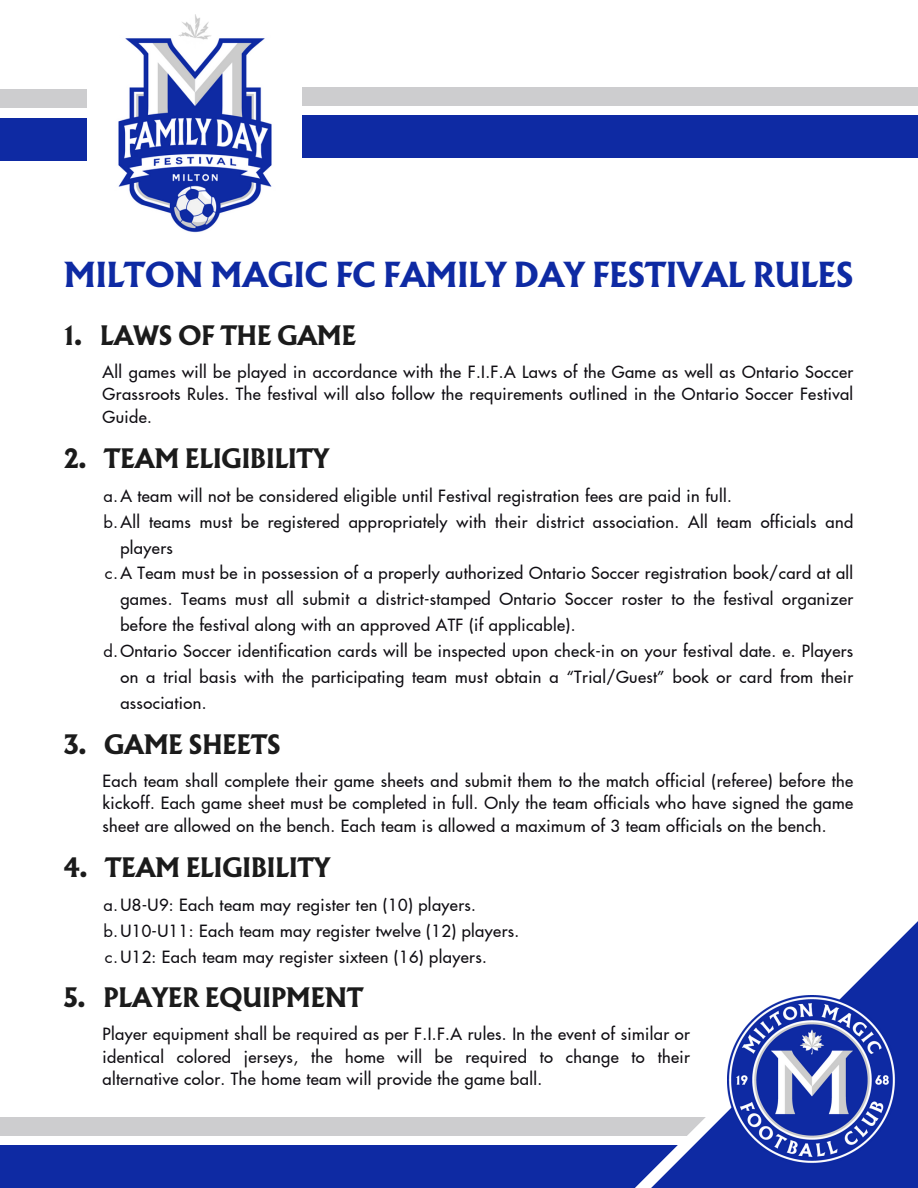
<style>
.page{position:relative;width:918px;height:1188px;background:#fff}
.page>*{position:absolute;margin:0;border:0;box-sizing:border-box;transform-origin:0 0}
.t1{font:900 30.9px "Albertus Nova";color:#0e2aa3}
.t2{font:900 24px "Albertus Nova";color:#1b1b1b}
.t3{font:500 16.5px/22.5px "Futura LT Pro";letter-spacing:.025em;color:#0f0d12;text-align:justify}
.s1{font-weight:400}
</style>
<div class="page">
<div style="left:302px;top:88px;width:616px;height:18px;background:#cdcdcf"></div>
<div style="left:0;top:90px;width:87px;height:18px;background:#cdcdcf"></div>
<div style="left:302px;top:116px;width:616px;height:42px;background:#0e2aa3"></div>
<div style="left:0;top:118px;width:87px;height:42px;background:#0e2aa3"></div>
<img style="left:118px;top:15px;width:154px;height:218px">
<div style="left:0;top:1118px;width:918px;height:18px;background:#cdcdcf"></div>
<div style="left:0;top:1146px;width:918px;height:42px;background:#0e2aa3"></div>
<svg style="left:266px;top:921px;width:652px;height:267px"></svg>
<img style="left:727px;top:996px;width:169px;height:168px">
<h1 class="t1" style="left:64px;top:262px;width:791px">MILTON MAGIC FC FAMILY DAY FESTIVAL RULES</h1>
<h2 class="t2" style="left:64px;top:325px;width:293px">1. LAWS OF THE GAME</h2>
<p class="t3" style="left:103px;top:361px;width:752px">All games will be played in accordance with the F.I.F.A Laws of the Game as well as Ontario Soccer Grassroots Rules. The festival will also follow the requirements outlined in the Ontario Soccer Festival Guide.</p>
<p class="t2" style="left:64px;top:449px;width:266px">2. TEAM ELIGIBILITY</p>
<h3 class="t3" style="left:103px;top:485px;width:630px"><span class="s1">a.</span>A team will not be considered eligible until Festival registration fees are paid in full.</h3>
<h2 class="t3" style="left:120px;top:509px;width:734px;line-height:25.8px;text-indent:-17px"><span class="s1">b.</span>All teams must be registered appropriately with their district association. All team officials and players</h2>
<p class="t3" style="left:120px;top:561px;width:734px;line-height:25.8px;text-indent:-15px"><span class="s1">c.</span>A Team must be in possession of a properly authorized Ontario Soccer registration book/card at all games. Teams must all submit a district-stamped Ontario Soccer roster to the festival organizer before the festival along with an approved ATF (if applicable).</p>
<p class="t3" style="left:120px;top:639px;width:734px;line-height:25.8px;text-indent:-17px"><span class="s1">d.</span>Ontario Soccer identification cards will be inspected upon check-in on your festival date. e. Players on a trial basis with the participating team must obtain a “Trial/Guest” book or card from their association.</p>
<p class="t2" style="left:64px;top:734px;width:218px">3. GAME SHEETS</p>
<h2 class="t3" style="left:103px;top:770px;width:752px">Each team shall complete their game sheets and submit them to the match official (referee) before the kickoff. Each game sheet must be completed in full. Only the team officials who have signed the game sheet are allowed on the bench. Each team is allowed a maximum of 3 team officials on the bench.</h2>
<p class="t2" style="left:64px;top:858px;width:267px">4. TEAM ELIGIBILITY</p>
<h3 class="t3" style="left:103px;top:894px;width:374px"><span class="s1">a.</span>U8-U9: Each team may register ten (10) players.</h3>
<p class="t3" style="left:103px;top:920px;width:418px"><span class="s1">b.</span>U10-U11: Each team may register twelve (12) players.</p>
<h2 class="t3" style="left:105px;top:946px;width:384px"><span class="s1">c.</span>U12: Each team may register sixteen (16) players.</h2>
<p class="t2" style="left:64px;top:988px;width:301px">5. PLAYER EQUIPMENT</p>
<p class="t3" style="left:103px;top:1024px;width:589px">Player equipment shall be required as per F.I.F.A rules. In the event of similar or identical colored jerseys, the home will be required to change to their alternative color. The home team will provide the game ball.</p>
</div>
